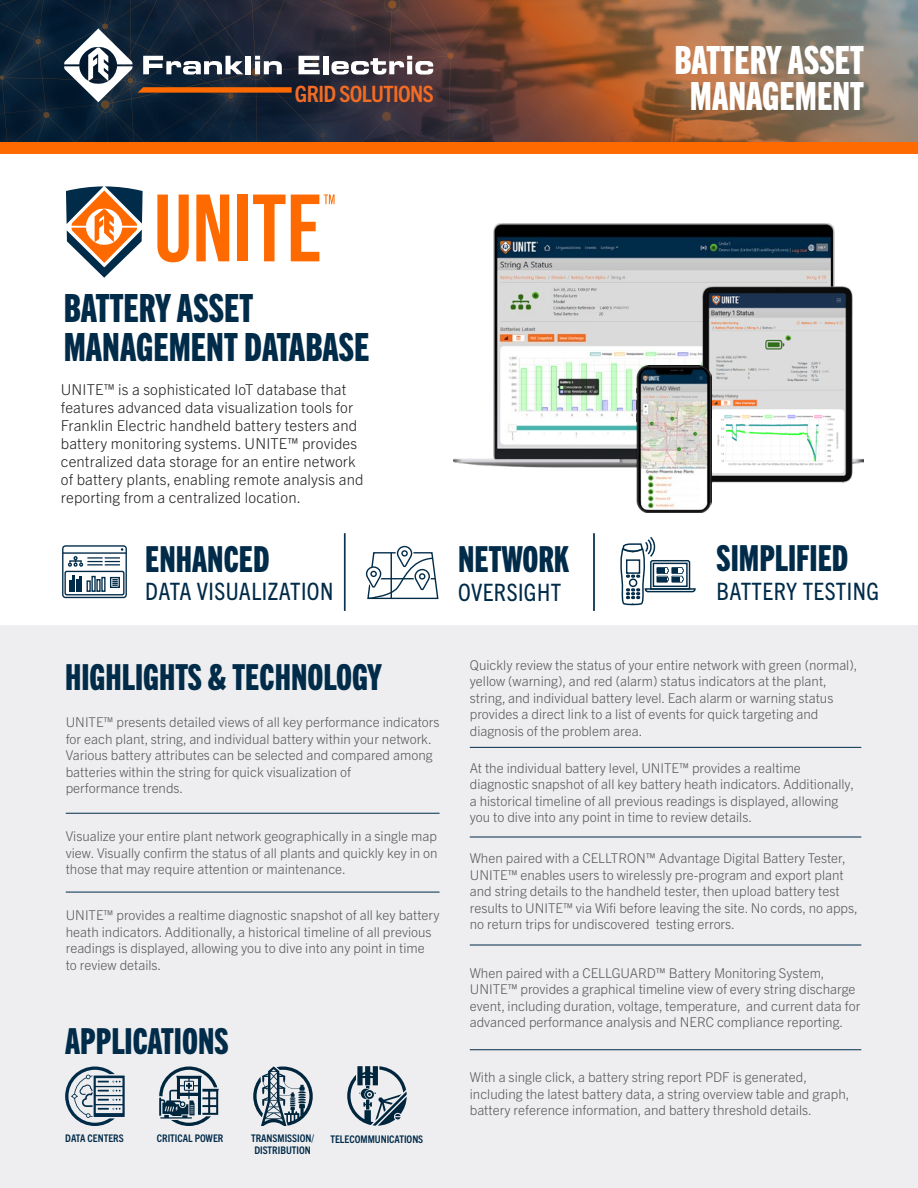
<style>
.page{position:relative;width:918px;height:1188px;background:#fff}
.page>*{position:absolute;margin:0;border:0;box-sizing:border-box;transform-origin:0 0}
.First_Paragraph_Sellsheet{font:39px/39px "Trade Gothic Next LT Pro Hv Cm";color:#002b49}
.First_Paragraph_Sellsheet-2{font:39px/36.8px "Trade Gothic Next LT Pro Hv Cm";color:#fff;text-align:center}
.First_Paragraph_Sellsheet-3{font:36px "Trade Gothic Next LT Pro Hv Cm";color:#002b49}
.First_Paragraph_Sellsheet-4{font:condensed 24px "Trade Gothic Next LT Pro";letter-spacing:.02em;color:#002b49}
.t1{font:700 condensed 22.5px "Trade Gothic Next LT Pro";letter-spacing:-.025em;color:#f36c24}
.First_Paragraph_Sellsheet-5{font:300 15px/18px "Trade Gothic Next LT Pro";letter-spacing:.01em;color:#231f20}
.Description{font:300 13.5px/16.5px "Trade Gothic Next LT Pro";color:#57585a}
.First_Paragraph_Sellsheet-6{font:700 condensed 10.5px/12px "Trade Gothic Next LT Pro";color:#002b49;text-align:center}
</style>
<div class="page">
<svg style="left:292px;top:0;width:626px;height:143px;background:#6f5144"></svg>
<svg style="left:382px;top:111px;width:9px;height:10px"></svg>
<svg style="left:447px;top:53px;width:7px;height:6px"></svg>
<svg style="left:620px;top:0;width:8px;height:4px"></svg>
<svg style="left:551px;top:76px;width:367px;height:67px;background:#9a6745"></svg>
<svg style="left:787px;top:39px;width:29px;height:31px"></svg>
<svg style="left:383px;top:0;width:18px;height:14px"></svg>
<svg style="left:299px;top:56px;width:21px;height:18px"></svg>
<div style="left:323px;top:56px;width:5px;height:18px;background:#fff"></div>
<svg style="left:331px;top:56px;width:102px;height:19px"></svg>
<svg style="left:0;top:0;width:292px;height:143px;background:#283442"></svg>
<div style="left:0;top:143px;width:918px;height:11px;background:#ff6a00"></div>
<div style="left:0;top:625px;width:918px;height:563px;background:#eeeef0"></div>
<hr style="left:344px;top:533px;width:1px;height:78px;background:#002b49">
<hr style="left:345px;top:533px;width:1px;height:78px;background:#002b49">
<hr style="left:593px;top:533px;width:1px;height:78px;background:#002b49">
<hr style="left:594px;top:533px;width:1px;height:78px;background:#002b49">
<hr style="left:470px;top:837px;width:391px;height:1px;background:#002b49">
<hr style="left:470px;top:945px;width:391px;height:1px;background:#002b49">
<hr style="left:470px;top:1049px;width:391px;height:1px;background:#002b49">
<hr style="left:470px;top:747px;width:391px;height:1px;background:#002b49">
<hr style="left:66px;top:813px;width:374px;height:1px;background:#002b49">
<hr style="left:66px;top:892px;width:374px;height:1px;background:#002b49">
<img style="left:453px;top:223px;width:411px;height:245px">
<img style="left:701px;top:286px;width:153px;height:219px">
<img style="left:636px;top:366px;width:75px;height:147px">
<div style="left:62px;top:545px;width:65px;height:53px;border:1px solid #002b49;border-radius:3px"></div>
<hr style="left:63px;top:552px;width:63px;height:2px;background:#002b49">
<div style="left:64px;top:571px;width:61px;height:24px;border:1px solid #002b49;border-radius:2px"></div>
<div style="left:110px;top:577px;width:10px;height:11px;border:1px solid #002b49"></div>
<svg style="left:112px;top:579px;width:6px;height:7px"></svg>
<svg style="left:68px;top:548px;width:55px;height:19px"></svg>
<svg style="left:69px;top:579px;width:10px;height:13px"></svg>
<hr style="left:79px;top:577px;width:3px;height:15px;background:#002b49">
<hr style="left:72px;top:576px;width:3px;height:16px;background:#002b49">
<div style="left:87px;top:580px;width:4px;height:12px;border:1px solid #002b49"></div>
<div style="left:96px;top:579px;width:5px;height:13px;border:1px solid #002b49"></div>
<div style="left:101px;top:577px;width:5px;height:15px;border:1px solid #002b49"></div>
<div style="left:91px;top:576px;width:5px;height:16px;border:1px solid #002b49"></div>
<svg style="left:365px;top:545px;width:74px;height:55px"></svg>
<svg style="left:620px;top:537px;width:76px;height:69px"></svg>
<svg style="left:159px;top:1067px;width:60px;height:59px"></svg>
<svg style="left:253px;top:1066px;width:60px;height:60px"></svg>
<svg style="left:347px;top:1066px;width:60px;height:60px"></svg>
<svg style="left:65px;top:1067px;width:60px;height:59px"></svg>
<img style="left:719px;top:241px;width:87px;height:13px">
<svg style="left:66px;top:186px;width:77px;height:92px"></svg>
<svg style="left:157px;top:195px;width:32px;height:67px"></svg>
<svg style="left:196px;top:195px;width:33px;height:66px"></svg>
<div style="left:237px;top:195px;width:11px;height:66px;background:#ff6a00"></div>
<svg style="left:253px;top:194px;width:82px;height:67px"></svg>
<p class="t1" style="left:295px;top:79px;width:140px">GRID SOLUTIONS</p>
<p class="First_Paragraph_Sellsheet-2" style="left:675px;top:39px;width:191px">BATTERY ASSET<br>MANAGEMENT</p>
<p class="First_Paragraph_Sellsheet" style="left:64px;top:286px;width:307px">BATTERY ASSET<br>MANAGEMENT DATABASE</p>
<p class="First_Paragraph_Sellsheet-5" style="left:61px;top:379px;width:304px">UNITE™ is a sophisticated IoT database that features advanced data visualization tools for Franklin Electric handheld battery testers and battery monitoring systems. UNITE™ provides centralized data storage for an entire network of battery plants, enabling remote analysis and reporting from a centralized location.</p>
<p class="First_Paragraph_Sellsheet-3" style="left:145px;top:534px;width:126px">ENHANCED</p>
<p class="First_Paragraph_Sellsheet-4" style="left:145px;top:575px;width:190px">DATA VISUALIZATION</p>
<p class="First_Paragraph_Sellsheet-3" style="left:458px;top:535px;width:112px">NETWORK</p>
<p class="First_Paragraph_Sellsheet-4" style="left:458px;top:576px;width:105px">OVERSIGHT</p>
<p class="First_Paragraph_Sellsheet-3" style="left:717px;top:534px;width:133px">SIMPLIFIED</p>
<p class="First_Paragraph_Sellsheet-4" style="left:717px;top:575px;width:164px">BATTERY TESTING</p>
<p class="First_Paragraph_Sellsheet-3" style="left:65px;top:653px;width:318px">HIGHLIGHTS &amp; TECHNOLOGY</p>
<p class="Description" style="left:66px;top:713px;width:375px">UNITE™ presents detailed views of all key performance indicators for each plant, string, and individual battery within your network.<br>Various battery attributes can be selected and compared among batteries within the string for quick visualization of<br>performance trends.</p>
<p class="Description" style="left:66px;top:827px;width:373px;text-align:justify">Visualize your entire plant network geographically in a single map view. Visually confirm the status of all plants and quickly key in on those that may require attention or maintenance.</p>
<p class="Description" style="left:66px;top:906px;width:375px">UNITE™ provides a realtime diagnostic snapshot of all key battery heath indicators. Additionally, a historical timeline of all previous readings is displayed, allowing you to dive into any point in time<br>to review details.</p>
<p class="First_Paragraph_Sellsheet-3" style="left:65px;top:1017px;width:165px">APPLICATIONS</p>
<p class="First_Paragraph_Sellsheet-6" style="left:65px;top:1132px;width:60px">DATA CENTERS</p>
<p class="First_Paragraph_Sellsheet-6" style="left:330px;top:1132px;width:94px">TELECOMMUNICATIONS</p>
<p class="First_Paragraph_Sellsheet-6" style="left:157px;top:1132px;width:68px">CRITICAL POWER</p>
<p class="First_Paragraph_Sellsheet-6" style="left:251px;top:1132px;width:65px">TRANSMISSION/<br>DISTRIBUTION</p>
<p class="Description" style="left:470px;top:656px;width:389px">Quickly review the status of your entire network with green (normal), yellow (warning), and red (alarm) status indicators at the plant, string, and individual battery level. Each alarm or warning status provides a direct link to a list of events for quick targeting and diagnosis of the problem area.</p>
<p class="Description" style="left:470px;top:759px;width:386px">At the individual battery level, UNITE™ provides a realtime diagnostic snapshot of all key battery heath indicators. Additionally, a historical timeline of all previous readings is displayed, allowing you to dive into any point in time to review details.</p>
<p class="Description" style="left:470px;top:849px;width:390px">When paired with a CELLTRON™ Advantage Digital Battery Tester, UNITE™ enables users to wirelessly pre-program and export plant and string details to the handheld tester, then upload battery test results to UNITE™ via Wifi before leaving the site. No cords, no apps, no return trips for undiscovered testing errors.</p>
<p class="Description" style="left:470px;top:964px;width:392px">When paired with a CELLGUARD™ Battery Monitoring System, UNITE™ provides a graphical timeline view of every string discharge event, including duration, voltage, temperature, and current data for advanced performance analysis and NERC compliance reporting.</p>
<p class="Description" style="left:470px;top:1068px;width:381px">With a single click, a battery string report PDF is generated, including the latest battery data, a string overview table and graph, battery reference information, and battery threshold details.</p>
</div>
